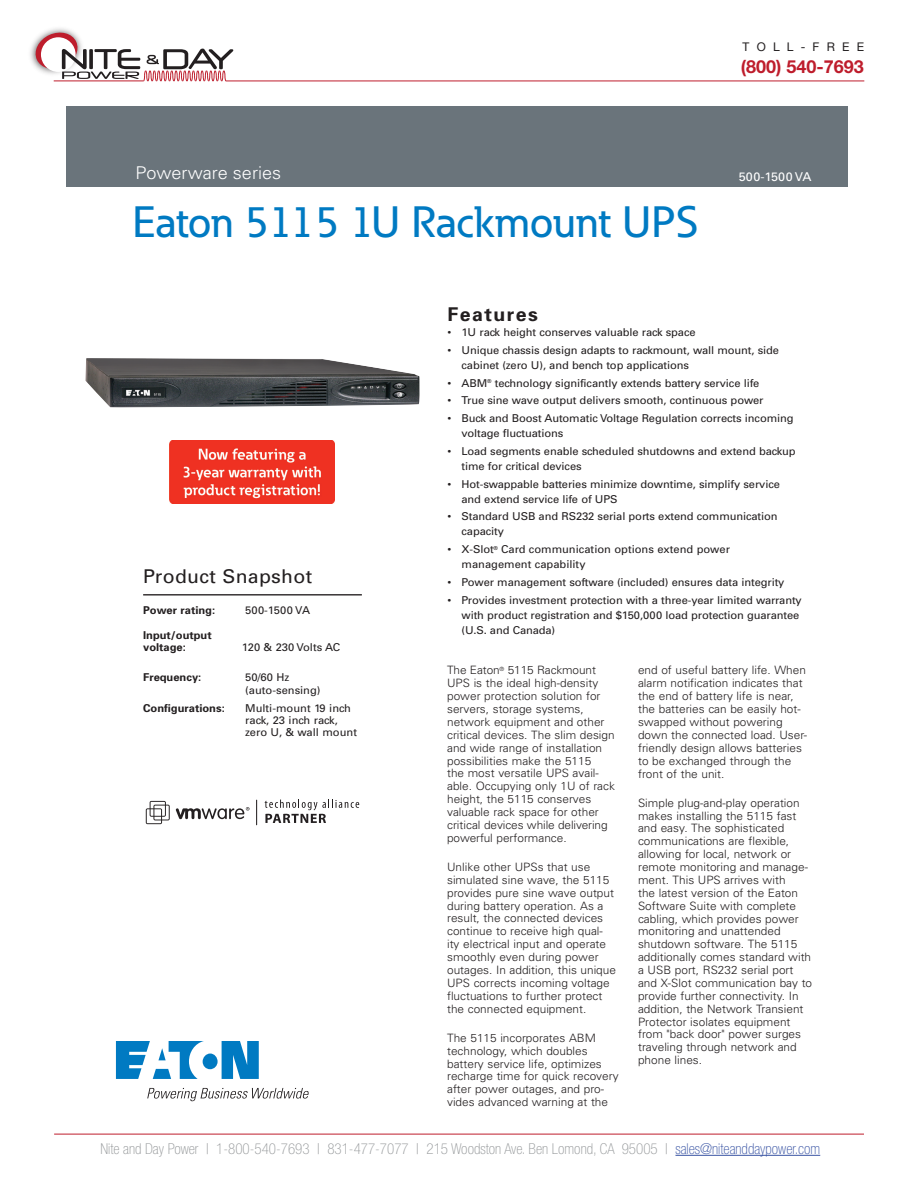
<style>
.page{position:relative;width:918px;height:1188px;background:#fff}
.page>*{position:absolute;margin:0;border:0;box-sizing:border-box;transform-origin:0 0}
.t1{font:500 43.35px "Eaton";color:#007ac2}
.t2{font:18.9px "Univers";letter-spacing:.015em;color:#231f20}
.t3{font:700 18.9px "Univers";letter-spacing:.075em;color:#231f20}
.t4{font:700 18px "Helvetica Neue LT Std";color:#be1d2c}
.t5{font:300 17.55px "Univers";color:#fff}
.t6{font:100 condensed 15px "Helvetica Neue LT Std";color:#939698}
.t7{font:12.15px "Univers";color:#fff}
.t8{font:12px "Helvetica Neue LT Std";letter-spacing:.6em;color:#231f20}
.t9{font:300 11.55px/12.9px "Univers";color:#231f20}
.t10{font:10.8px/14.9px "Univers";letter-spacing:-.01em;color:#231f20}
.t11{font:700 10.8px/12.1px "Univers";color:#231f20}
.s1{color:#3853a3}
</style>
<div class="page">
<hr style="left:54px;top:1134px;width:810px;height:1px;background:#be1d2c">
<hr style="left:675px;top:1155px;width:145px;height:1px;background:#3853a3">
<img style="left:30px;top:28px;width:38px;height:35px">
<svg style="left:33px;top:30px;width:200px;height:52px"></svg>
<hr style="left:226px;top:81px;width:638px;height:1px;background:#be1d2c">
<div style="left:66px;top:106px;width:782px;height:81px;background:#6a747b"></div>
<svg style="left:116px;top:1041px;width:143px;height:38px"></svg>
<svg style="left:147px;top:1088px;width:162px;height:13px"></svg>
<hr style="left:143px;top:594px;width:219px;height:2px;background:#231f20">
<img style="left:85px;top:358px;width:335px;height:50px">
<svg style="left:146px;top:801px;width:24px;height:23px"></svg>
<svg style="left:176px;top:807px;width:74px;height:12px"></svg>
<svg style="left:256px;top:800px;width:1px;height:25px"></svg>
<svg style="left:265px;top:800px;width:94px;height:23px"></svg>
<img style="left:169px;top:441px;width:165px;height:62px">
<p class="t8" style="left:743px;top:40px;width:123px">TOLL-FREE</p>
<h3 class="t4" style="left:741px;top:55px;width:125px">(800) 540-7693</h3>
<h3 class="t5" style="left:135px;top:163px;width:147px">Powerware series</h3>
<p class="t7" style="left:739px;top:170px;width:74px">500-1500 VA</p>
<h1 class="t1" style="left:133px;top:195px;width:567px">Eaton 5115 1U Rackmount UPS</h1>
<h2 class="t2" style="left:143px;top:565px;width:171px">Product Snapshot</h2>
<p class="t11" style="left:143px;top:604px;width:74px">Power rating:</p>
<p class="t10" style="left:245px;top:603px;width:66px">500-1500 VA</p>
<p class="t11" style="left:143px;top:629px;width:70px">Input/output voltage:</p>
<p class="t10" style="left:242px;top:640px;width:100px">120 &amp; 230 Volts AC</p>
<p class="t11" style="left:143px;top:671px;width:60px">Frequency:</p>
<p class="t10" style="left:245px;top:672px;width:77px;line-height:12.1px">50/60 Hz (auto-sensing)</p>
<p class="t11" style="left:143px;top:702px;width:83px">Configurations:</p>
<p class="t10" style="left:245px;top:702px;width:113px;line-height:12.1px">Multi-mount 19 inch rack, 23 inch rack, zero U, &amp; wall mount</p>
<h2 class="t3" style="left:448px;top:303px;width:92px">Features</h2>
<p class="t10" style="left:448px;top:325px;width:250px">• 1U rack height conserves valuable rack space</p>
<p class="t10" style="left:462px;top:343px;width:319px;text-indent:-14px">• Unique chassis design adapts to rackmount, wall mount, side cabinet (zero U), and bench top applications</p>
<p class="t10" style="left:448px;top:375px;width:313px">• ABM<sup>®</sup> technology significantly extends battery service life</p>
<p class="t10" style="left:448px;top:393px;width:318px">• True sine wave output delivers smooth, continuous power</p>
<p class="t10" style="left:462px;top:411px;width:334px;text-indent:-14px">• Buck and Boost Automatic Voltage Regulation corrects incoming voltage fluctuations</p>
<p class="t10" style="left:462px;top:444px;width:336px;text-indent:-14px">• Load segments enable scheduled shutdowns and extend backup time for critical devices</p>
<p class="t10" style="left:462px;top:477px;width:320px;text-indent:-14px">• Hot-swappable batteries minimize downtime, simplify service and extend service life of UPS</p>
<p class="t10" style="left:462px;top:509px;width:318px;text-indent:-14px">• Standard USB and RS232 serial ports extend communication capacity</p>
<p class="t10" style="left:462px;top:542px;width:270px;text-indent:-14px">• X-Slot<sup>®</sup> Card communication options extend power management capability</p>
<p class="t10" style="left:448px;top:575px;width:338px">• Power management software (included) ensures data integrity</p>
<p class="t10" style="left:462px;top:593px;width:342px;text-indent:-14px">• Provides investment protection with a three-year limited warranty with product registration and $150,000 load protection guarantee (U.S. and Canada)</p>
<p class="t9" style="left:447px;top:664px;width:169px">The Eaton<sup>®</sup> 5115 Rackmount<br>UPS is the ideal high-density power protection solution for servers, storage systems, network equipment and other critical devices. The slim design and wide range of installation possibilities make the 5115<br>the most versatile UPS avail&shy;able. Occupying only 1U of rack height, the 5115 conserves valuable rack space for other critical devices while delivering powerful performance.</p>
<p class="t9" style="left:447px;top:860px;width:170px">Unlike other UPSs that use simulated sine wave, the 5115 provides pure sine wave output during battery operation. As a result, the connected devices continue to receive high qual&shy;ity electrical input and operate smoothly even during power outages. In addition, this unique<br>UPS corrects incoming voltage fluctuations to further protect the connected equipment.</p>
<p class="t9" style="left:447px;top:1031px;width:173px">The 5115 incorporates ABM technology, which doubles battery service life, optimizes recharge time for quick recovery after power outages, and pro&shy;vides advanced warning at the</p>
<p class="t9" style="left:638px;top:664px;width:171px">end of useful battery life. When alarm notification indicates that the end of battery life is near, the batteries can be easily hot&shy;swapped without powering down the connected load. User&shy;friendly design allows batteries to be exchanged through the front of the unit.</p>
<p class="t9" style="left:638px;top:796px;width:176px">Simple plug-and-play operation makes installing the 5115 fast and easy. The sophisticated communications are flexible, allowing for local, network or remote monitoring and manage&shy;ment. This UPS arrives with<br>the latest version of the Eaton<br>Software Suite with complete cabling, which provides power monitoring and unattended shutdown software. The 5115 additionally comes standard with a USB port, RS232 serial port and X-Slot communication bay to provide further connectivity. In addition, the Network Transient<br>Protector isolates equipment from "back door" power surges traveling through network and phone lines.</p>
<p class="t6" style="left:100px;top:1140px;width:721px">Nite and Day Power | 1-800-540-7693 | 831-477-7077 | 215 Woodston Ave. Ben Lomond, CA 95005 | <span class="s1">sales@niteanddaypower.com</span></p>
</div>
